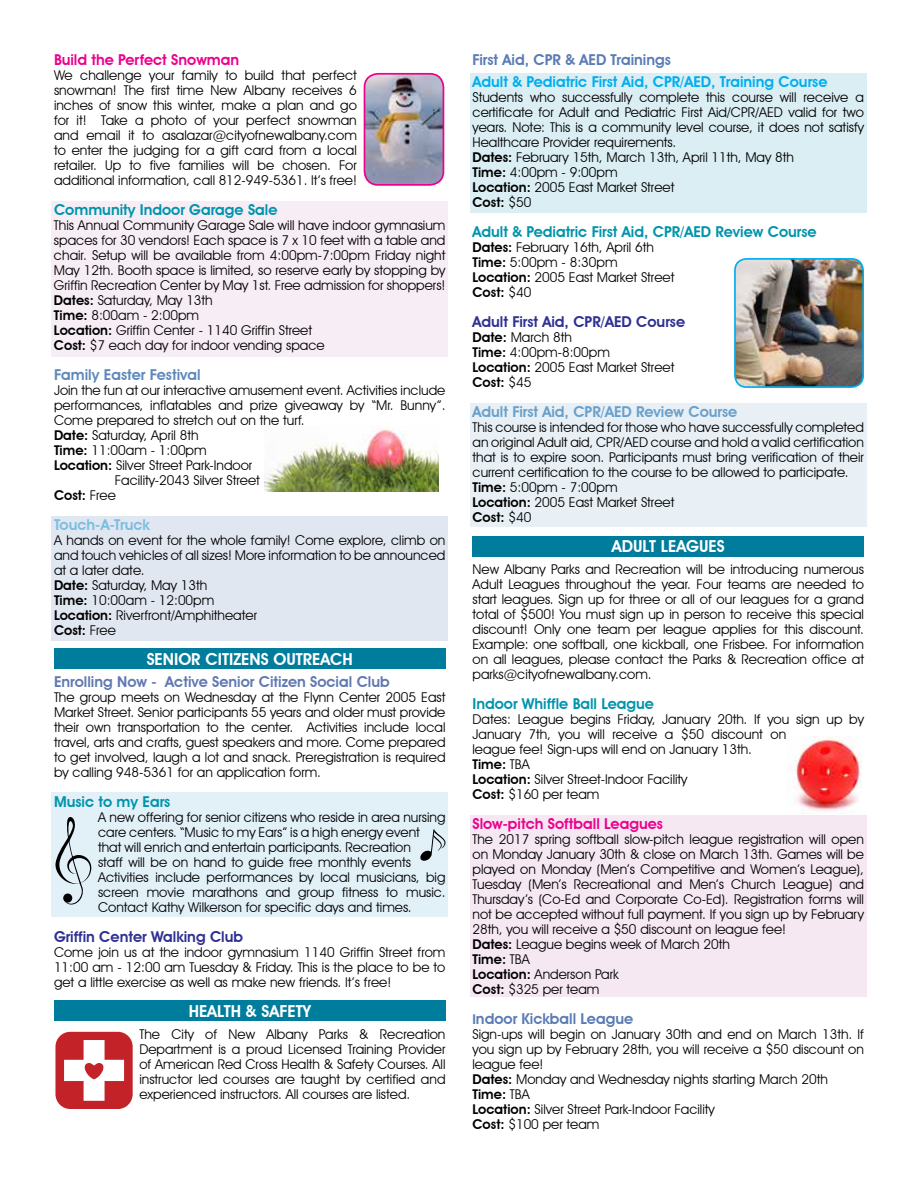
<style>
.page{position:relative;width:918px;height:1188px;background:#fff}
.page>*{position:absolute;margin:0;border:0;box-sizing:border-box;transform-origin:0 0}
.t1{font:600 16.5px "Avant Garde IT Cby BT";color:#fff}
.t2{font:600 15px "Avant Garde IT Cby BT";color:#0094ac}
.t3{font:600 15px "Avant Garde IT Cby BT";color:#2e3092}
.t4{font:600 15px "Avant Garde IT Cby BT";color:#ec008c}
.t5{font:600 15px "Avant Garde IT Cby BT";color:#00aeef}
.t6{font:600 15px "Avant Garde IT Cby BT";color:#5a7bb5}
.t7{font:600 15px "Avant Garde IT Cby BT";color:#6179b2}
.t8{font:600 15px "Avant Garde IT Cby BT";color:#69a0ca}
.t9{font:600 15px "Avant Garde IT Cby BT";color:#5c89bb}
.t10{font:600 15px "Avant Garde IT Cby BT";color:#7bbedf}
.t11{font:13.5px/15px "Avant Garde IT Cby BT";color:#000}
.t12{font:600 13.5px "Avant Garde IT Cby BT";color:#000}
.s1{font-weight:600}
.s2{font-weight:400}
.s3{font-size:13.5px}
</style>
<div class="page">
<div style="left:470px;top:73px;width:396px;height:139px;background:#daeef3"></div>
<div style="left:470px;top:403px;width:396px;height:124px;background:#e8f0f6"></div>
<div style="left:470px;top:815px;width:396px;height:182px;background:#f5e8f2"></div>
<img style="left:791px;top:736px;width:71px;height:76px">
<img style="left:265px;top:427px;width:174px;height:64px">
<div style="left:52px;top:201px;width:396px;height:155px;background:#f7edf5"></div>
<div style="left:52px;top:516px;width:396px;height:124px;background:#e1e7f1"></div>
<div style="left:52px;top:792px;width:396px;height:124px;background:#e2f0f8"></div>
<div style="left:54px;top:649px;width:392px;height:20px;background:#007c9c"></div>
<div style="left:54px;top:1000px;width:392px;height:21px;background:#007c9c"></div>
<div style="left:472px;top:536px;width:392px;height:21px;background:#007c9c"></div>
<img style="left:365px;top:74px;width:78px;height:110px">
<div style="left:364px;top:73px;width:80px;height:113px;border:2px solid #ec008c;border-radius:14px"></div>
<svg style="left:55px;top:817px;width:36px;height:88px"></svg>
<svg style="left:63px;top:893px;width:10px;height:10px"></svg>
<svg style="left:420px;top:829px;width:26px;height:32px"></svg>
<img style="left:735px;top:259px;width:128px;height:128px">
<div style="left:734px;top:258px;width:130px;height:130px;border:2px solid #00aeef;border-radius:11px"></div>
<div style="left:55px;top:1032px;width:78px;height:77px;background:#c32328;border-radius:15px"></div>
<svg style="left:64px;top:1040px;width:60px;height:61px"></svg>
<p class="t4" style="left:54px;top:51px;width:187px">Build the Perfect Snowman</p>
<p class="t11" style="left:54px;top:68px;width:304px;text-align:justify">We challenge your family to build that perfect snowman! The first time New Albany receives 6 inches of snow this winter, make a plan and go for it! Take a photo of your perfect snowman and email it to asalazar@cityofnewalbany.com to enter the judging for a gift card from a local retailer. Up to five families will be chosen. For additional information, call 812-949-5361. It’s free!</p>
<p class="t2" style="left:54px;top:201px;width:225px">Community Indoor Garage Sale</p>
<p class="t11" style="left:54px;top:218px;width:393px">This Annual Community Garage Sale will have indoor gymnasium spaces for 30 vendors! Each space is 7 x 10 feet with a table and chair. Setup will be available from 4:00pm-7:00pm Friday night May 12th. Booth space is limited, so reserve early by stopping by Griffin Recreation Center by May 1st. Free admission for shoppers!<br><span class="s1">Dates:</span> Saturday, May 13th<br><span class="s1">Time:</span> 8:00am - 2:00pm<br><span class="s1">Location:</span> Griffin Center - 1140 Griffin Street<br><span class="s1">Cost:</span> $7 each day for indoor vending space</p>
<p class="t9" style="left:54px;top:366px;width:148px">Family Easter Festival</p>
<p class="t11" style="left:54px;top:383px;width:393px">Join the fun at our interactive amusement event. Activities include</p>
<p class="t11" style="left:54px;top:398px;width:393px">performances, inflatables and prize giveaway by “Mr. Bunny”.</p>
<p class="t11" style="left:54px;top:413px;width:252px">Come prepared to stretch out on the turf.</p>
<p class="t11" style="left:54px;top:428px;width:146px"><span class="s1">Date:</span> Saturday, April 8th</p>
<p class="t11" style="left:54px;top:443px;width:154px"><span class="s1">Time:</span> 11:00am - 1:00pm</p>
<p class="t11" style="left:54px;top:458px;width:200px"><span class="s1">Location:</span> Silver Street Park-Indoor</p>
<p class="t11" style="left:115px;top:473px;width:146px">Facility-2043 Silver Street</p>
<p class="t12" style="left:54px;top:487px;width:63px">Cost: <span class="s2">Free</span></p>
<p class="t10" style="left:54px;top:516px;width:98px">Touch-A-Truck</p>
<p class="t11" style="left:54px;top:533px;width:393px">A hands on event for the whole family! Come explore, climb on and touch vehicles of all sizes! More information to be announced at a later date.<br><span class="s1">Date:</span> Saturday, May 13th<br><span class="s1">Time:</span> 10:00am - 12:00pm<br><span class="s1">Location:</span> Riverfront/Amphitheater<br><span class="s1">Cost:</span> Free</p>
<p class="t1" style="left:147px;top:650px;width:208px">SENIOR CITIZENS OUTREACH</p>
<p class="t7" style="left:54px;top:673px;width:337px">Enrolling Now - Active Senior Citizen Social Club</p>
<p class="t11" style="left:54px;top:690px;width:393px;text-align:justify">The group meets on Wednesday at the Flynn Center 2005 East Market Street. Senior participants 55 years and older must provide their own transportation to the center. Activities include local travel, arts and crafts, guest speakers and more. Come prepared to get involved, laugh a lot and snack. Preregistration is required by calling 948-5361 for an application form.</p>
<p class="t2" style="left:54px;top:793px;width:118px">Music to my Ears</p>
<p class="t11" style="left:98px;top:810px;width:349px">A new offering for senior citizens who reside in area nursing care centers. “Music to my Ears” is a high energy event that will enrich and entertain participants. Recreation<br>staff will be on hand to guide free monthly events Activities include performances by local musicians, big screen movie marathons and group fitness to music.<br>Contact Kathy Wilkerson for specific days and times.</p>
<p class="t3" style="left:54px;top:928px;width:191px">Griffin Center Walking Club</p>
<p class="t11" style="left:54px;top:945px;width:393px;text-align:justify">Come join us at the indoor gymnasium 1140 Griffin Street from 11:00 am - 12:00 am Tuesday &amp; Friday. This is the place to be to get a little exercise as well as make new friends. It’s free!</p>
<p class="t1" style="left:189px;top:1001px;width:124px">HEALTH &amp; SAFETY</p>
<p class="t11" style="left:139px;top:1026px;width:308px;text-align:justify">The City of New Albany Parks &amp; Recreation Department is a proud Licensed Training Provider of American Red Cross Health &amp; Safety Courses. All instructor led courses are taught by certified and experienced instructors. All courses are listed.</p>
<p class="t6" style="left:472px;top:51px;width:200px">First Aid, CPR &amp; AED Trainings</p>
<p class="t5" style="left:472px;top:73px;width:356px">Adult &amp; Pediatric First Aid, CPR/AED, Training Course</p>
<p class="t11" style="left:472px;top:90px;width:393px">Students who successfully complete this course will receive a certificate for Adult and Pediatric First Aid/CPR/AED valid for two years. Note: This is a community level course, it does not satisfy Healthcare Provider requirements.<br><span class="s1">Dates:</span> February 15th, March 13th, April 11th, May 8th<br><span class="s1">Time:</span> 4:00pm - 9:00pm<br><span class="s1">Location:</span> 2005 East Market Street<br><span class="s1">Cost:</span> $50</p>
<p class="t2" style="left:472px;top:223px;width:346px">Adult &amp; Pediatric First Aid, CPR/AED Review Course</p>
<p class="t11" style="left:472px;top:240px;width:203px"><span class="s1">Dates:</span> February 16th, April 6th<br><span class="s1">Time:</span> 5:00pm - 8:30pm<br><span class="s1">Location:</span> 2005 East Market Street<br><span class="s1">Cost:</span> $40</p>
<p class="t3" style="left:472px;top:313px;width:214px">Adult First Aid, CPR/AED Course</p>
<p class="t11" style="left:472px;top:330px;width:203px"><span class="s1">Date:</span> March 8th<br><span class="s1">Time:</span> 4:00pm-8:00pm<br><span class="s1">Location:</span> 2005 East Market Street<br><span class="s1">Cost:</span> $45</p>
<p class="t8" style="left:472px;top:403px;width:266px">Adult First Aid, CPR/AED Review Course</p>
<p class="t11" style="left:472px;top:420px;width:393px">This course is intended for those who have successfully completed an original Adult aid, CPR/AED course and hold a valid certification that is to expire soon. Participants must bring verification of their current certification to the course to be allowed to participate.<br><span class="s1">Time:</span> 5:00pm - 7:00pm<br><span class="s1">Location:</span> 2005 East Market Street<br><span class="s1">Cost:</span> $40</p>
<p class="t1" style="left:612px;top:536px;width:114px">ADULT LEAGUES</p>
<p class="t11" style="left:472px;top:561px;width:393px;text-align:justify">New Albany Parks and Recreation will be introducing numerous Adult Leagues throughout the year. Four teams are needed to start leagues. Sign up for three or all of our leagues for a grand total of $500! You must sign up in person to receive this special discount! Only one team per league applies for this discount.<br>Example: one softball, one kickball, one Frisbee. For information on all leagues, please contact the Parks &amp; Recreation office at parks@cityofnewalbany.com.</p>
<p class="t2" style="left:472px;top:695px;width:183px">Indoor Whiffle Ball League</p>
<p class="t11" style="left:472px;top:711px;width:393px">Dates: League begins Friday, January 20th. If you sign up by January 7th, you will receive a $50 discount on<br>league fee! Sign-ups will end on January 13th.<br><span class="s1">Time:</span> TBA<br><span class="s1">Location:</span> Silver Street-Indoor Facility<br><span class="s1">Cost:</span> $160 per team</p>
<p class="t4" style="left:472px;top:815px;width:192px">Slow-pitch Softball Leagues</p>
<p class="t11" style="left:472px;top:831px;width:393px">The 2017 spring softball slow-pitch league registration will open on Monday January 30th &amp; close on March 13th. Games will be played on Monday (Men’s Competitive and Women’s League), Tuesday (Men’s Recreational and Men’s Church League) and Thursday’s (Co-Ed and Corporate Co-Ed). Registration forms will not be accepted without full payment. If you sign up by February 28th, you will receive a $50 discount on league fee!<br><span class="s1">Dates:</span> League begins week of March 20th<br><span class="s1">Time:</span> TBA<br><span class="s1">Location:</span> Anderson Park<br><span class="s1">Cost:</span> $325 per team</p>
<p class="t6" style="left:472px;top:1010px;width:162px"><span class="s3">I</span>ndoor Kickball League</p>
<p class="t11" style="left:472px;top:1026px;width:393px">Sign-ups will begin on January 30th and end on March 13th. If you sign up by February 28th, you will receive a $50 discount on league fee!<br><span class="s1">Dates:</span> Monday and Wednesday nights starting March 20th <span class="s1">Time:</span> TBA<br><span class="s1">Location:</span> Silver Street Park-Indoor Facility<br><span class="s1">Cost:</span> $100 per team</p>
</div>
